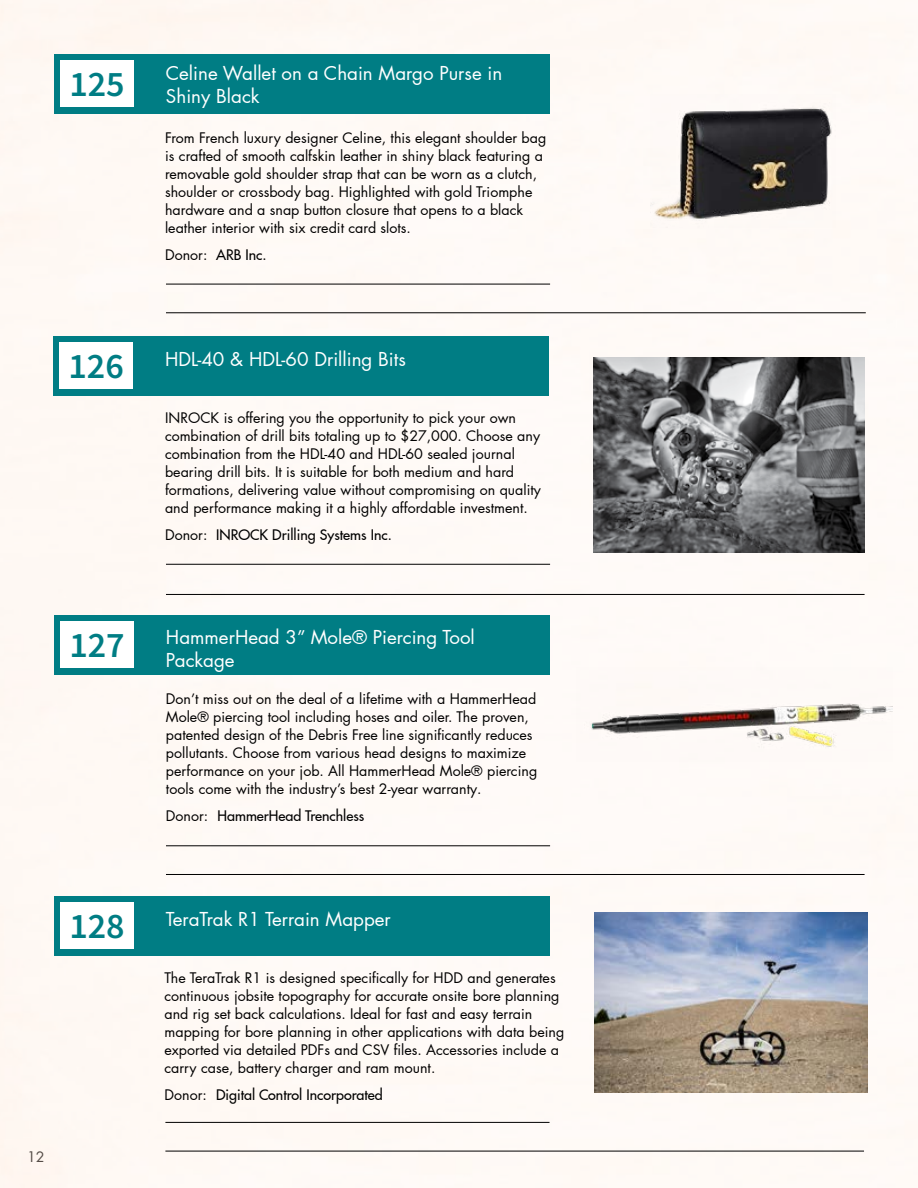
<style>
.page{position:relative;width:918px;height:1188px;background:#fffaf6}
.page>*{position:absolute;margin:0;border:0;box-sizing:border-box;transform-origin:0 0}
.t1{font:18.75px/22.5px "Futura LT Pro";color:#fff}
.t2{font:14.25px/18px "Futura LT Pro";color:#000}
.t3{font:500 14.25px "Futura LT Pro";color:#000}
.s1{font-family:"Source Sans Pro";font-weight:600;font-size:36px;color:#007d84}
.s2{font-weight:400}
</style>
<div class="page">
<img style="left:650px;top:95px;width:186px;height:133px">
<div style="left:54px;top:54px;width:496px;height:59px;background:#007d84"></div>
<div style="left:60px;top:60px;width:74px;height:46px;background:#fff"></div>
<hr style="left:166px;top:312px;width:700px;height:1px;background:#000">
<hr style="left:166px;top:284px;width:384px;height:1px;background:#000">
<div style="left:53px;top:337px;width:496px;height:59px;background:#007d84"></div>
<div style="left:60px;top:343px;width:73px;height:46px;background:#fff"></div>
<hr style="left:166px;top:594px;width:699px;height:1px;background:#000">
<hr style="left:166px;top:564px;width:384px;height:1px;background:#000">
<img style="left:577px;top:667px;width:315px;height:95px">
<img style="left:594px;top:913px;width:273px;height:179px">
<div style="left:54px;top:615px;width:496px;height:59px;background:#007d84"></div>
<div style="left:60px;top:621px;width:74px;height:46px;background:#fff"></div>
<hr style="left:166px;top:874px;width:699px;height:1px;background:#000">
<hr style="left:166px;top:845px;width:384px;height:1px;background:#000">
<img style="left:593px;top:357px;width:272px;height:196px">
<div style="left:54px;top:896px;width:496px;height:60px;background:#007d84"></div>
<div style="left:60px;top:902px;width:74px;height:47px;background:#fff"></div>
<hr style="left:165px;top:1151px;width:699px;height:1px;background:#000">
<hr style="left:165px;top:1122px;width:385px;height:1px;background:#000">
<h1 class="t1" style="left:166px;top:62px;width:338px;text-indent:-97px"><span class="s1">125</span> Celine Wallet on a Chain Margo Purse in<br>Shiny Black</h1>
<p class="t2" style="left:165px;top:129px;width:383px">From French luxury designer Celine, this elegant shoulder bag is crafted of smooth calfskin leather in shiny black featuring a removable gold shoulder strap that can be worn as a clutch, shoulder or crossbody bag. Highlighted with gold Triomphe hardware and a snap button closure that opens to a black leather interior with six credit card slots.</p>
<p class="t3" style="left:165px;top:245px;width:103px"><span class="s2">Donor:</span> ARB Inc.</p>
<h1 class="t1" style="left:68px;top:348px;width:339px"><span class="s1">126</span> HDL-40 &amp; HDL-60 Drilling Bits</h1>
<p class="t2" style="left:165px;top:409px;width:377px">INROCK is offering you the opportunity to pick your own combination of drill bits totaling up to $27,000. Choose any combination from the HDL-40 and HDL-60 sealed journal bearing drill bits. It is suitable for both medium and hard formations, delivering value without compromising on quality and performance making it a highly affordable investment.</p>
<p class="t3" style="left:165px;top:524px;width:228px"><span class="s2">Donor:</span> INROCK Drilling Systems Inc.</p>
<h1 class="t1" style="left:166px;top:626px;width:310px;text-indent:-97px"><span class="s1">127</span> HammerHead 3” Mole® Piercing Tool<br>Package</h1>
<p class="t2" style="left:166px;top:690px;width:373px">Don’t miss out on the deal of a lifetime with a HammerHead Mole® piercing tool including hoses and oiler. The proven, patented design of the Debris Free line significantly reduces pollutants. Choose from various head designs to maximize performance on your job. All HammerHead Mole® piercing tools come with the industry’s best 2-year warranty.</p>
<p class="t3" style="left:166px;top:806px;width:200px"><span class="s2">Donor:</span> HammerHead Trenchless</p>
<p class="t2" style="left:27px;top:1147px;width:19px">12</p>
<h1 class="t1" style="left:69px;top:907px;width:323px"><span class="s1">128</span> TeraTrak R1 Terrain Mapper</h1>
<p class="t2" style="left:165px;top:969px;width:401px">The TeraTrak R1 is designed specifically for HDD and generates continuous jobsite topography for accurate onsite bore planning and rig set back calculations. Ideal for fast and easy terrain mapping for bore planning in other applications with data being exported via detailed PDFs and CSV files. Accessories include a carry case, battery charger and ram mount.</p>
<p class="t3" style="left:165px;top:1084px;width:220px"><span class="s2">Donor:</span> Digital Control Incorporated</p>
</div>
